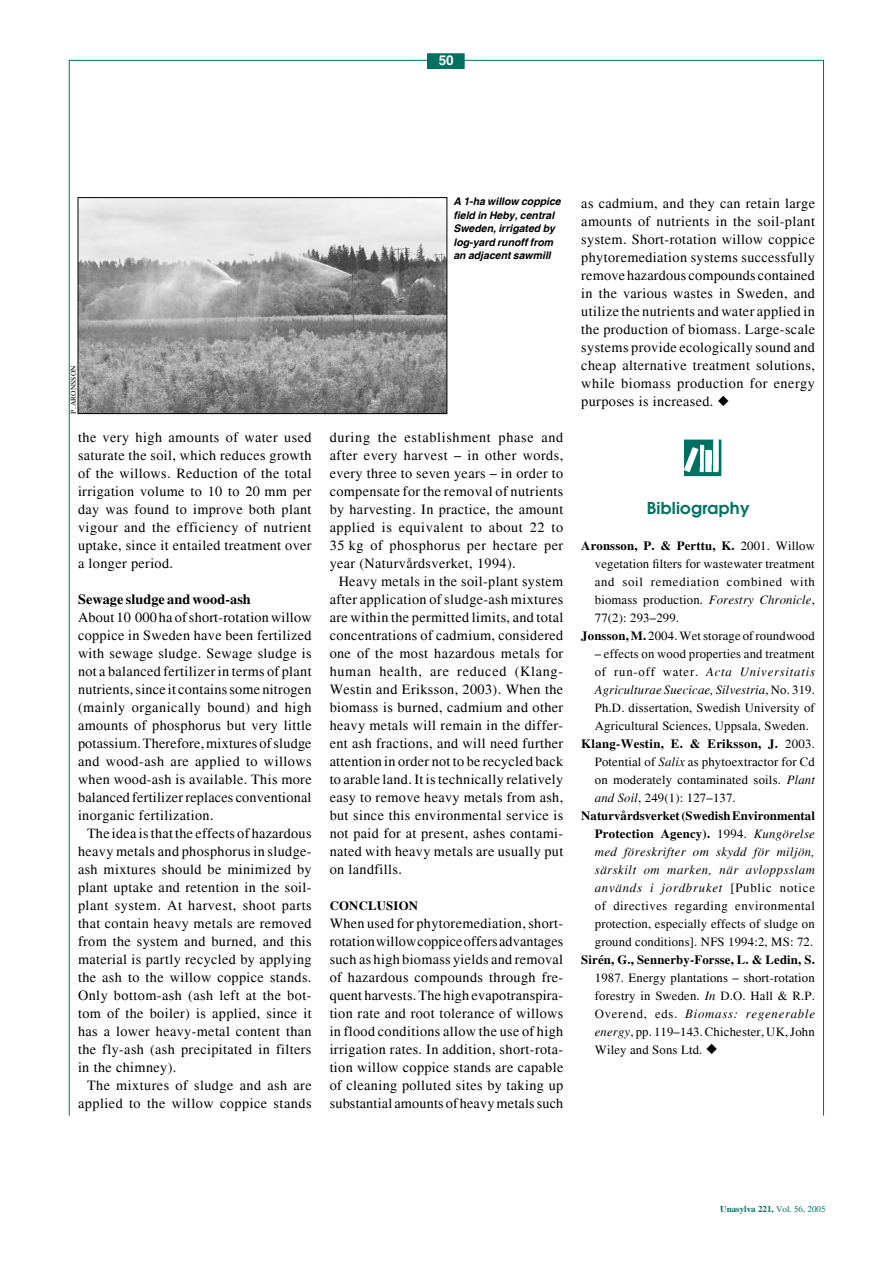
<style>
.page{position:relative;width:893px;height:1263px;background:#fff}
.page>*{position:absolute;margin:0;border:0;box-sizing:border-box;transform-origin:0 0}
.t1{font:600 16.5px "Avant Garde";letter-spacing:.015em;color:#007161}
.t2{font:14.25px/18px "Times";letter-spacing:.025em;color:#000;text-align:justify}
.t3{font:700 14.25px "Times";letter-spacing:.005em;color:#000}
.t4{font:700 13.5px "Helvetica";color:#fff}
.t5{font:12.75px/18px "Times";letter-spacing:.01em;color:#000;text-align:justify}
.t6{font:700 12.75px "Times";letter-spacing:.01em;color:#000}
.t7{font:italic 12.75px "Times";letter-spacing:.045em;color:#000}
.t8{font:italic 12.75px "Times";letter-spacing:.01em;color:#000}
.t9{font:12.75px "Times";letter-spacing:.04em;color:#000}
.t10{font:12.75px "Times";letter-spacing:.055em;color:#000}
.t11{font:italic 700 10.5px/13.5px "Helvetica";color:#000}
.t12{font:700 9px "Times";color:#007161}
.t13{font:7.5px "Times";color:#000}
.s1{font-weight:400}
.s2{font-style:italic}
.s3{font-weight:700}
.s4{font-style:normal}
.s5{font-weight:400;font-style:italic}
</style>
<div class="page">
<div style="left:428px;top:54px;width:36px;height:14px;background:#007161"></div>
<img style="left:684px;top:439px;width:38px;height:38px">
<img style="left:80px;top:199px;width:365px;height:213px">
<div style="left:78px;top:197px;width:369px;height:217px;border:1px solid #000"></div>
<p class="t4" style="left:439px;top:52px;width:17px">50</p>
<p class="t13" style="left:69px;top:414px;width:49px;rotate:-90deg">P. Aronsson</p>
<p class="t2" style="left:78px;top:429px;width:235px">the very high amounts of water used saturate the soil, which reduces growth of the willows. Reduction of the total irrigation volume to 10 to 20 mm per day was found to improve both plant vigour and the efficiency of nutrient uptake, since it entailed treatment over a longer period.</p>
<p class="t3" style="left:78px;top:591px;width:174px">Sewage sludge and wood-ash</p>
<p class="t2" style="left:78px;top:608px;width:235px">About 10 000 ha of short-rotation willow coppice in Sweden have been fertilized with sewage sludge. Sewage sludge is not a balanced fertilizer in terms of plant nutrients, since it contains some nitrogen (mainly organically bound) and high amounts of phosphorus but very little potassium. Therefore, mixtures of sludge and wood-ash are applied to willows when wood-ash is available. This more balanced fertilizer replaces conventional inorganic fertilization.</p>
<p class="t2" style="left:78px;top:825px;width:235px;text-indent:9px">The idea is that the effects of hazardous heavy metals and phosphorus in sludge&shy;ash mixtures should be minimized by plant uptake and retention in the soil&shy;plant system. At harvest, shoot parts that contain heavy metals are removed from the system and burned, and this material is partly recycled by applying the ash to the willow coppice stands.<br>Only bottom-ash (ash left at the bot&shy;tom of the boiler) is applied, since it has a lower heavy-metal content than the fly-ash (ash precipitated in filters in the chimney).</p>
<p class="t2" style="left:78px;top:1077px;width:235px;text-align:right">The mixtures of sludge and ash are applied to the willow coppice stands</p>
<p class="t11" style="left:453px;top:195px;width:109px">A 1-ha willow coppice field in Heby, central<br>Sweden, irrigated by log-yard runoff from an adjacent sawmill</p>
<p class="t2" style="left:330px;top:429px;width:235px">during the establishment phase and after every harvest – in other words, every three to seven years – in order to compensate for the removal of nutrients by harvesting. In practice, the amount applied is equivalent to about 22 to 35 kg of phosphorus per hectare per year (Naturvårdsverket, 1994).</p>
<p class="t2" style="left:330px;top:573px;width:235px;text-indent:9px">Heavy metals in the soil-plant system after application of sludge-ash mixtures are within the permitted limits, and total concentrations of cadmium, considered one of the most hazardous metals for human health, are reduced (Klang-Westin and Eriksson, 2003). When the biomass is burned, cadmium and other heavy metals will remain in the differ&shy;ent ash fractions, and will need further attention in order not to be recycled back to arable land. It is technically relatively easy to remove heavy metals from ash, but since this environmental service is not paid for at present, ashes contami&shy;nated with heavy metals are usually put on landfills.</p>
<p class="t6" style="left:330px;top:898px;width:90px">CONCLUSION</p>
<p class="t2" style="left:330px;top:915px;width:235px">When used for phytoremediation, short&shy;rotation willow coppice offers advantages such as high biomass yields and removal of hazardous compounds through fre&shy;quent harvests. The high evapotranspira&shy;tion rate and root tolerance of willows in flood conditions allow the use of high irrigation rates. In addition, short-rota&shy;tion willow coppice stands are capable of cleaning polluted sites by taking up substantial amounts of heavy metals such</p>
<p class="t2" style="left:581px;top:194px;width:235px">as cadmium, and they can retain large amounts of nutrients in the soil-plant system. Short-rotation willow coppice phytoremediation systems successfully remove hazardous compounds contained in the various wastes in Sweden, and utilize the nutrients and water applied in the production of biomass. Large-scale systems provide ecologically sound and cheap alternative treatment solutions, while biomass production for energy purposes is increased. ◆</p>
<p class="t1" style="left:647px;top:497px;width:104px">Bibliography</p>
<p class="t6" style="left:581px;top:538px;width:235px">Aronsson, P. &amp; Perttu, K. <span class="s1">2001. Willow</span></p>
<p class="t5" style="left:595px;top:554px;width:221px">vegetation filters for wastewater treatment</p>
<p class="t10" style="left:595px;top:574px;width:222px">and soil remediation combined with</p>
<p class="t5" style="left:595px;top:590px;width:222px">biomass production. <span class="s2">Forestry Chronicle</span>,</p>
<p class="t5" style="left:595px;top:608px;width:86px">77(2): 293–299.</p>
<p class="t5" style="left:581px;top:626px;width:235px"><span class="s3">Jonsson, M.</span> 2004. Wet storage of roundwood</p>
<p class="t5" style="left:595px;top:644px;width:221px">– effects on wood properties and treatment</p>
<p class="t7" style="left:595px;top:664px;width:222px"><span class="s4">of run-off water.</span> Acta Universitatis</p>
<p class="t8" style="left:595px;top:682px;width:222px">Agriculturae Suecicae, Silvestria<span class="s4">, No. 319.</span></p>
<p class="t5" style="left:595px;top:698px;width:222px">Ph.D. dissertation, Swedish University of</p>
<p class="t5" style="left:595px;top:716px;width:216px">Agricultural Sciences, Uppsala, Sweden.</p>
<p class="t6" style="left:581px;top:736px;width:235px">Klang-Westin, E. &amp; Eriksson, J. <span class="s1">2003.</span></p>
<p class="t5" style="left:595px;top:752px;width:222px">Potential of <span class="s2">Salix</span> as phytoextractor for Cd</p>
<p class="t5" style="left:595px;top:770px;width:222px">on moderately contaminated soils. <span class="s2">Plant</span></p>
<p class="t5" style="left:595px;top:788px;width:142px"><span class="s2">and Soil</span>, 249(1): 127–137.</p>
<p class="t6" style="left:581px;top:808px;width:235px">Naturvårdsverket (Swedish Environmental</p>
<p class="t6" style="left:595px;top:826px;width:222px">Protection Agency). <span class="s1">1994.</span> <span class="s5">Kungörelse</span></p>
<p class="t7" style="left:595px;top:844px;width:221px">med föreskrifter om skydd för miljön,</p>
<p class="t7" style="left:595px;top:862px;width:222px">särskilt om marken, när avloppsslam</p>
<p class="t7" style="left:595px;top:880px;width:222px">används i jordbruket <span class="s4">[Public notice</span></p>
<p class="t9" style="left:595px;top:898px;width:222px">of directives regarding environmental</p>
<p class="t5" style="left:595px;top:914px;width:221px">protection, especially effects of sludge on</p>
<p class="t5" style="left:595px;top:932px;width:220px">ground conditions]. NFS 1994:2, MS: 72.</p>
<p class="t6" style="left:581px;top:952px;width:235px">Sirén, G., Sennerby-Forsse, L. &amp; Ledin, S.</p>
<p class="t5" style="left:595px;top:968px;width:222px">1987. Energy plantations – short-rotation forestry in Sweden. <span class="s2">In</span> D.O. Hall &amp; R.P.<br>Overend, eds. <span class="s2">Biomass: regenerable energy</span>, pp. 119–143. Chichester, UK, John Wiley and Sons Ltd. ◆</p>
<p class="t12" style="left:720px;top:1204px;width:107px">Unasylva 221, <span class="s1">Vol. 56, 2005</span></p>
</div>
